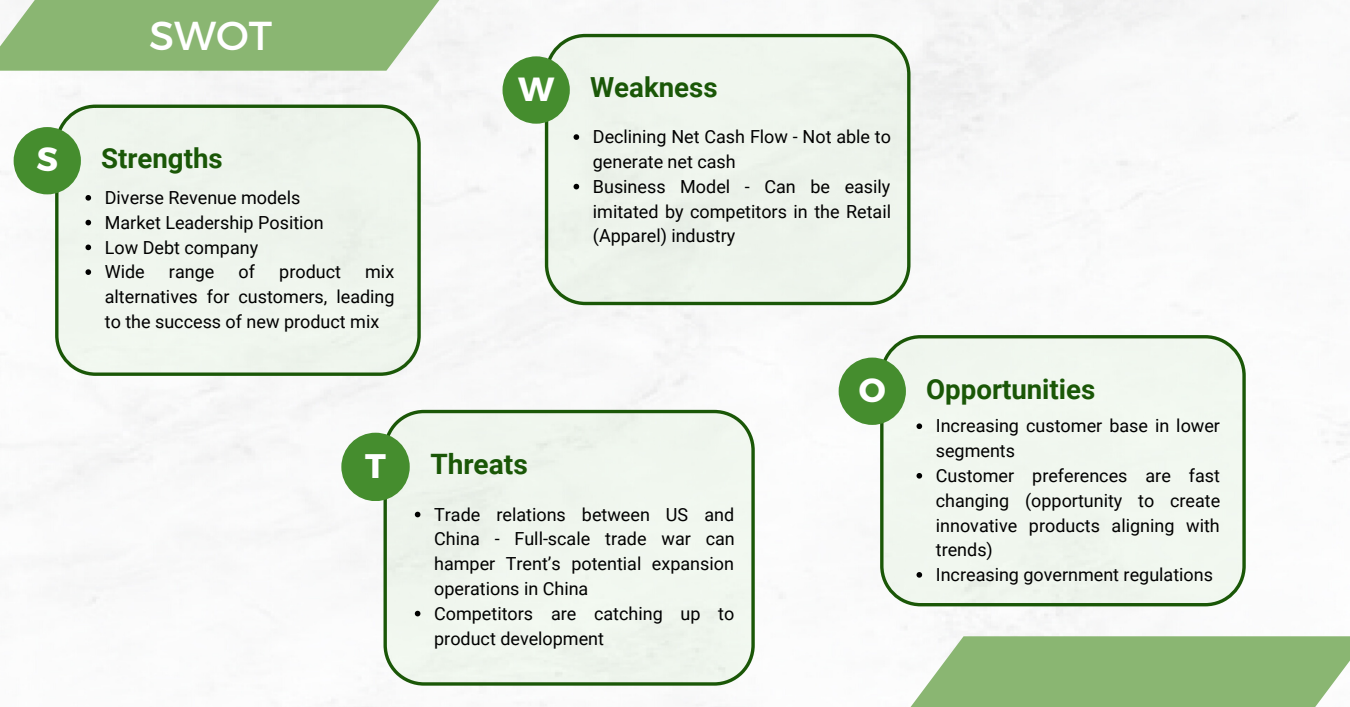
<style>
.page{position:relative;width:1350px;height:707px;background:#fff}
.page>*{position:absolute;margin:0;border:0;box-sizing:border-box;transform-origin:0 0}
.t1{font:40.35px "Montserrat";color:#fff}
.t2{font:700 34.05px "Montserrat";color:#fff}
.t3{font:700 33.45px "Montserrat";color:#fff}
.t4{font:700 28.05px "Roboto";color:#1a5707}
.t5{font:700 27.6px "Roboto";color:#1a5707}
.t6{font:18px/24.8px "Roboto";color:#000;text-align:justify}
</style>
<div class="page">
<img style="left:0;top:0;width:1350px;height:706px">
<svg style="left:0;top:0;width:439px;height:71px;background:#93bb7d"></svg>
<svg style="left:911px;top:636px;width:439px;height:70px;background:#94bc7e"></svg>
<div style="left:55px;top:104px;width:366px;height:272px;background:#eff5ed"></div>
<div style="left:14px;top:127px;width:67px;height:67px;background:#458d2e;border-radius:50%"></div>
<svg style="left:85px;top:195px;width:6px;height:5px"></svg>
<svg style="left:85px;top:220px;width:6px;height:5px"></svg>
<svg style="left:85px;top:244px;width:6px;height:6px"></svg>
<svg style="left:85px;top:269px;width:6px;height:6px"></svg>
<div style="left:545px;top:34px;width:366px;height:271px;background:#eef4ec"></div>
<svg style="left:574px;top:134px;width:5px;height:6px"></svg>
<svg style="left:574px;top:184px;width:5px;height:5px"></svg>
<div style="left:503px;top:56px;width:67px;height:68px;background:#458d2e;border-radius:50%"></div>
<div style="left:880px;top:335px;width:366px;height:271px;background:#f1f7ef"></div>
<div style="left:839px;top:357px;width:67px;height:68px;background:#458d2e;border-radius:50%"></div>
<svg style="left:917px;top:423px;width:5px;height:6px"></svg>
<svg style="left:917px;top:473px;width:5px;height:5px"></svg>
<svg style="left:917px;top:572px;width:5px;height:5px"></svg>
<div style="left:384px;top:410px;width:371px;height:275px;background:#f0f6ee"></div>
<div style="left:341px;top:432px;width:69px;height:69px;background:#458d2e;border-radius:50%"></div>
<svg style="left:415px;top:511px;width:5px;height:6px"></svg>
<svg style="left:415px;top:610px;width:5px;height:6px"></svg>
<p class="t1" style="left:149px;top:9px;width:124px">SWOT</p>
<p class="t3" style="left:36px;top:138px;width:23px">S</p>
<p class="t5" style="left:101px;top:142px;width:123px">Strengths</p>
<p class="t6" style="left:105px;top:185px;width:197px">Diverse Revenue models</p>
<p class="t6" style="left:105px;top:210px;width:220px">Market Leadership Position</p>
<p class="t6" style="left:105px;top:235px;width:155px">Low Debt company</p>
<p class="t6" style="left:105px;top:260px;width:41px">Wide</p>
<p class="t6" style="left:169px;top:260px;width:47px">range</p>
<p class="t6" style="left:239px;top:260px;width:18px">of</p>
<p class="t6" style="left:279px;top:260px;width:63px">product</p>
<p class="t6" style="left:105px;top:260px;width:291px;text-indent:260px">mix alternatives for customers, leading to the success of new product mix</p>
<p class="t3" style="left:518px;top:67px;width:38px">W</p>
<p class="t5" style="left:590px;top:72px;width:129px">Weakness</p>
<p class="t6" style="left:593px;top:125px;width:300px">Declining Net Cash Flow - Not able to generate net cash</p>
<p class="t6" style="left:593px;top:174px;width:300px">Business Model - Can be easily imitated by competitors in the Retail (Apparel) industry</p>
<p class="t2" style="left:365px;top:443px;width:22px">T</p>
<p class="t4" style="left:430px;top:448px;width:99px">Threats</p>
<p class="t6" style="left:434px;top:502px;width:302px">Trade relations between US and China - Full-scale trade war can hamper Trent’s potential expansion operations in China</p>
<p class="t6" style="left:434px;top:601px;width:302px">Competitors are catching up to product development</p>
<p class="t3" style="left:859px;top:368px;width:28px">O</p>
<p class="t5" style="left:926px;top:373px;width:171px">Opportunities</p>
<p class="t6" style="left:936px;top:414px;width:286px">Increasing customer base in lower segments</p>
<p class="t6" style="left:936px;top:463px;width:286px">Customer preferences are fast changing (opportunity to create innovative products aligning with trends)</p>
<p class="t6" style="left:936px;top:562px;width:279px">Increasing government regulations</p>
</div>
